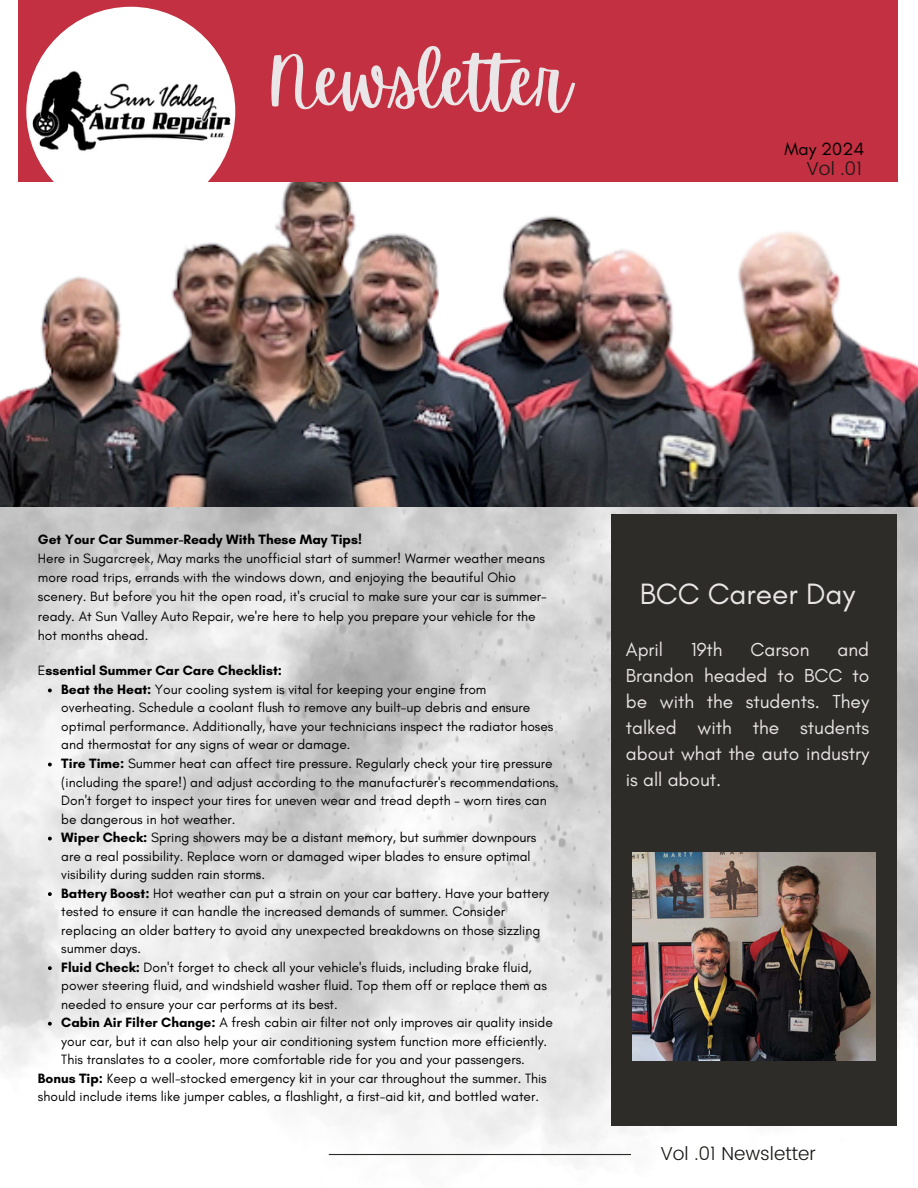
<style>
.page{position:relative;width:918px;height:1188px;background:#fff}
.page>*{position:absolute;margin:0;border:0;box-sizing:border-box;transform-origin:0 0}
.t1{font:68.4px "Apricots";color:#eae5e6}
.t2{font:30px "Glacial Indifference";color:#eae5e6}
.t3{font:19.2px/25.8px "Glacial Indifference";color:#eae5e6;text-align:justify}
.t4{font:300 18.75px "Poppins";color:#181815}
.t5{font:18px "Glacial Indifference";color:#000}
.t6{font:13.8px/18.5px "Glacial Indifference";color:#000}
.t7{font:700 13.8px "Glacial Indifference";color:#000}
.s1{font-weight:400}
.s2{font-weight:700}
</style>
<div class="page">
<img style="left:0;top:506px;width:918px;height:660px">
<img style="left:0;top:181px;width:918px;height:325px">
<div style="left:18px;top:0;width:880px;height:181px;background:#c33041"></div>
<div style="left:612px;top:514px;width:285px;height:612px;background:#2d2c29"></div>
<hr style="left:329px;top:1154px;width:302px;height:1px;background:#2d2c29">
<img style="left:26px;top:7px;width:209px;height:209px;border-radius:50%">
<img style="left:633px;top:853px;width:243px;height:208px">
<svg style="left:48px;top:689px;width:4px;height:3px"></svg>
<svg style="left:48px;top:763px;width:4px;height:3px"></svg>
<svg style="left:48px;top:837px;width:4px;height:3px"></svg>
<svg style="left:48px;top:892px;width:4px;height:4px"></svg>
<svg style="left:48px;top:966px;width:4px;height:4px"></svg>
<svg style="left:48px;top:1022px;width:4px;height:4px"></svg>
<h3 class="t1" style="left:268px;top:43px;width:304px">Newsletter</h3>
<p class="t5" style="left:784px;top:138px;width:81px">May 2024</p>
<p class="t4" style="left:806px;top:157px;width:57px">Vol .01</p>
<p class="t7" style="left:38px;top:531px;width:325px">Get Your Car Summer-Ready With These May Tips!</p>
<h3 class="t6" style="left:38px;top:548px;width:511px;line-height:19.4px">Here in Sugarcreek, May marks the unofficial start of summer! Warmer weather means more road trips, errands with the windows down, and enjoying the beautiful Ohio scenery. But before you hit the open road, it's crucial to make sure your car is summer&shy;ready. At Sun Valley Auto Repair, we're here to help you prepare your vehicle for the hot months ahead.</h3>
<p class="t7" style="left:38px;top:662px;width:246px"><span class="s1">E</span>ssential Summer Car Care Checklist:</p>
<p class="t6" style="left:61px;top:680px;width:494px"><span class="s2">Beat the Heat:</span> Your cooling system is vital for keeping your engine from overheating. Schedule a coolant flush to remove any built-up debris and ensure optimal performance. Additionally, have your technicians inspect the radiator hoses and thermostat for any signs of wear or damage.</p>
<p class="t6" style="left:61px;top:754px;width:499px"><span class="s2">Tire Time:</span> Summer heat can affect tire pressure. Regularly check your tire pressure (including the spare!) and adjust according to the manufacturer's recommendations.<br>Don't forget to inspect your tires for uneven wear and tread depth – worn tires can be dangerous in hot weather.</p>
<p class="t6" style="left:61px;top:828px;width:477px"><span class="s2">Wiper Check:</span> Spring showers may be a distant memory, but summer downpours are a real possibility. Replace worn or damaged wiper blades to ensure optimal visibility during sudden rain storms.</p>
<p class="t6" style="left:61px;top:884px;width:489px"><span class="s2">Battery Boost:</span> Hot weather can put a strain on your car battery. Have your battery tested to ensure it can handle the increased demands of summer. Consider replacing an older battery to avoid any unexpected breakdowns on those sizzling summer days.</p>
<p class="t6" style="left:61px;top:958px;width:487px"><span class="s2">Fluid Check:</span> Don't forget to check all your vehicle's fluids, including brake fluid, power steering fluid, and windshield washer fluid. Top them off or replace them as needed to ensure your car performs at its best.</p>
<h2 class="t6" style="left:61px;top:1013px;width:493px"><span class="s2">Cabin Air Filter Change:</span> A fresh cabin air filter not only improves air quality inside your car, but it can also help your air conditioning system function more efficiently.<br>This translates to a cooler, more comfortable ride for you and your passengers.</h2>
<h3 class="t6" style="left:38px;top:1069px;width:510px"><span class="s2">Bonus Tip:</span> Keep a well-stocked emergency kit in your car throughout the summer. This should include items like jumper cables, a flashlight, a first-aid kit, and bottled water.</h3>
<p class="t2" style="left:640px;top:575px;width:217px">BCC Career Day</p>
<p class="t3" style="left:626px;top:637px;width:39px">April</p>
<p class="t3" style="left:691px;top:637px;width:33px">19th</p>
<p class="t3" style="left:751px;top:637px;width:60px">Carson</p>
<p class="t3" style="left:626px;top:637px;width:245px;text-indent:212px">and Brandon headed to BCC to be with the students. They talked with the students about what the auto industry is all about.</p>
<p class="t4" style="left:660px;top:1142px;width:157px">Vol .01 Newsletter</p>
</div>
